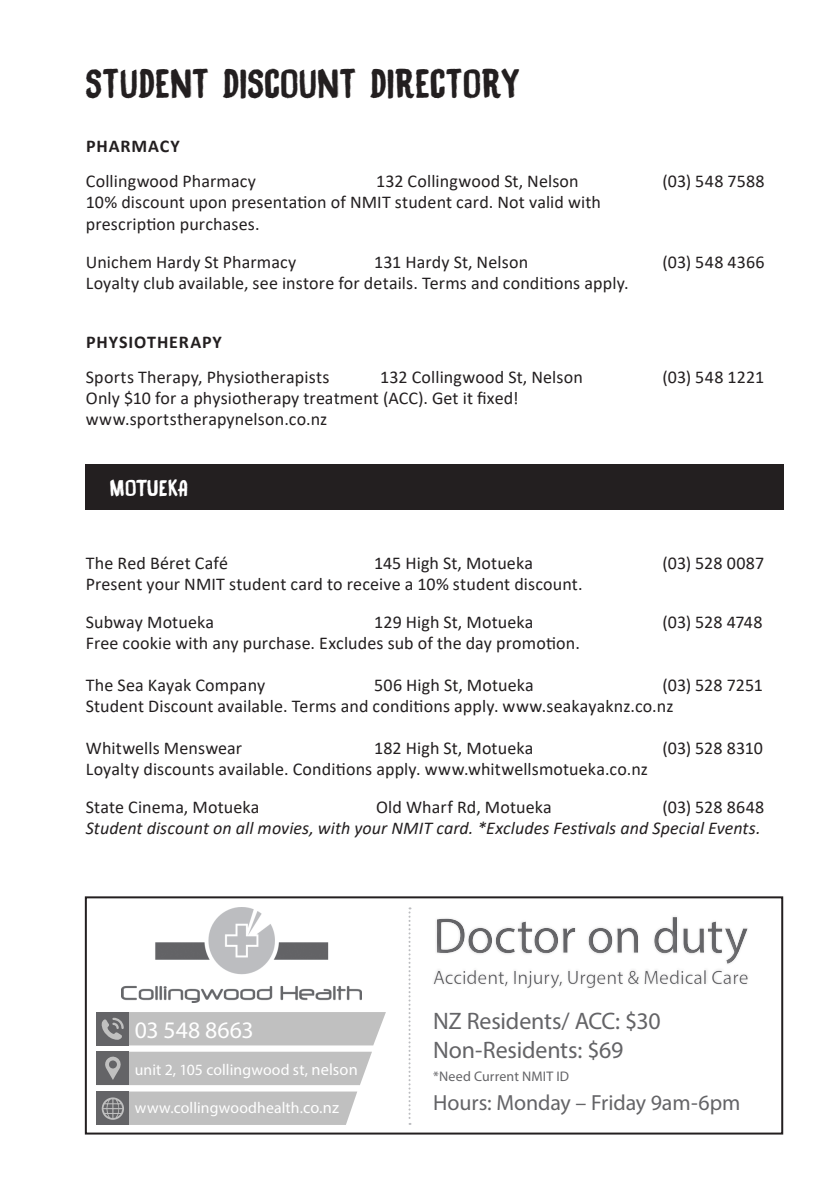
<style>
.page{position:relative;width:840px;height:1191px;background:#fff}
.page>*{position:absolute;margin:0;border:0;box-sizing:border-box;transform-origin:0 0}
.t1{font:50.2px "Myriad Pro";letter-spacing:-.01em;color:#646467}
.t2{font:35.8px "Black Bamboo";letter-spacing:-.005em;color:#231f20}
.Body_Para_2015{font:24px "Myriad Pro";letter-spacing:-.005em;color:#646467}
.Body_Para_2015-2{font:23.8px "Myriad Pro";letter-spacing:-.005em;color:#fff}
.Body_Para_2015-3{font:22px "Myriad Pro";color:#646467}
.t3{font:20px "Black Bamboo";letter-spacing:-.01em;color:#fff}
.t4{font:19.4px "Myriad Pro";color:#646467}
.t5{font:18px "Calibri";letter-spacing:.005em;color:#231f20}
.t6{font:italic 18px "Calibri";letter-spacing:.005em;color:#231f20}
.t7{font:700 18px "Calibri";letter-spacing:.05em;color:#231f20}
.Body_Para_2015-4{font:15.8px "Myriad Pro";letter-spacing:.005em;color:#fff}
.Body_Para_2015-5{font:14px "Myriad Pro";letter-spacing:.015em;color:#646467}
.s1{font-size:16.4px}
</style>
<div class="page">
<div style="left:85px;top:896px;width:697px;height:238px;border:2px solid #231f20"></div>
<img style="left:121px;top:907px;width:240px;height:95px">
<div style="left:86px;top:464px;width:697px;height:46px;background:#231f20"></div>
<svg style="left:96px;top:1012px;width:290px;height:33px;background:#b8b8b8"></svg>
<svg style="left:96px;top:1051px;width:276px;height:34px;background:#b8b8b9"></svg>
<svg style="left:96px;top:1091px;width:261px;height:34px;background:#b8b8b9"></svg>
<div style="left:434px;top:914px;width:315px;height:52px;background:#231f20;opacity:.12"></div>
<div style="left:425px;top:908px;width:313px;height:59px;background:#fff;opacity:.44"></div>
<div style="left:428px;top:965px;width:323px;height:24px;background:#fff"></div>
<svg style="left:408px;top:907px;width:2px;height:218px"></svg>
<p class="t2" style="left:85px;top:57px;width:436px">STUDENT DISCOUNT DIRECTORY</p>
<p class="t7" style="left:86px;top:133px;width:95px">PHARMACY</p>
<p class="t5" style="left:86px;top:169px;width:171px">Collingwood Pharmacy</p>
<p class="t5" style="left:376px;top:169px;width:204px">132 Collingwood St, Nelson</p>
<p class="t5" style="left:662px;top:169px;width:104px">(03) 548 7588</p>
<p class="t5" style="left:86px;top:190px;width:516px">10% discount upon presentation of NMIT student card. Not valid with</p>
<p class="t5" style="left:86px;top:211px;width:175px">prescription purchases.</p>
<p class="t5" style="left:86px;top:249px;width:212px">Unichem Hardy St Pharmacy</p>
<p class="t5" style="left:374px;top:249px;width:155px">131 Hardy St, Nelson</p>
<p class="t5" style="left:662px;top:249px;width:103px">(03) 548 4366</p>
<p class="t5" style="left:86px;top:270px;width:544px">Loyalty club available, see instore for details. Terms and conditions apply.</p>
<p class="t7" style="left:86px;top:329px;width:137px">PHYSIOTHERAPY</p>
<p class="t5" style="left:86px;top:365px;width:245px">Sports Therapy, Physiotherapists</p>
<p class="t5" style="left:380px;top:365px;width:204px">132 Collingwood St, Nelson</p>
<p class="t5" style="left:662px;top:365px;width:103px">(03) 548 1221</p>
<p class="t5" style="left:86px;top:386px;width:434px">Only $10 for a physiotherapy treatment (ACC). Get it fixed!</p>
<p class="t5" style="left:86px;top:407px;width:243px">www.sportstherapynelson.co.nz</p>
<p class="t3" style="left:110px;top:473px;width:80px">MOTUEKA</p>
<p class="t5" style="left:86px;top:551px;width:144px">The Red Béret Café</p>
<p class="t5" style="left:374px;top:551px;width:160px">145 High St, Motueka</p>
<p class="t5" style="left:662px;top:551px;width:103px">(03) 528 0087</p>
<p class="t5" style="left:86px;top:572px;width:498px">Present your NMIT student card to receive a 10% student discount.</p>
<p class="t5" style="left:86px;top:610px;width:130px">Subway Motueka</p>
<p class="t5" style="left:374px;top:610px;width:161px">129 High St, Motueka</p>
<p class="t5" style="left:662px;top:610px;width:101px">(03) 528 4748</p>
<p class="t5" style="left:86px;top:631px;width:495px">Free cookie with any purchase. Excludes sub of the day promotion.</p>
<p class="t5" style="left:86px;top:673px;width:181px">The Sea Kayak Company</p>
<p class="t5" style="left:374px;top:673px;width:161px">506 High St, Motueka</p>
<p class="t5" style="left:662px;top:673px;width:102px">(03) 528 7251</p>
<p class="t5" style="left:86px;top:694px;width:588px">Student Discount available. Terms and conditions apply. www.seakayaknz.co.nz</p>
<p class="t5" style="left:86px;top:736px;width:158px">Whitwells Menswear</p>
<p class="t5" style="left:374px;top:736px;width:161px">182 High St, Motueka</p>
<p class="t5" style="left:662px;top:736px;width:102px">(03) 528 8310</p>
<p class="t5" style="left:86px;top:757px;width:563px">Loyalty discounts available. Conditions apply. www.whitwellsmotueka.co.nz</p>
<p class="t5" style="left:86px;top:795px;width:175px">State Cinema, Motueka</p>
<p class="t5" style="left:376px;top:795px;width:177px">Old Wharf Rd, Motueka</p>
<p class="t5" style="left:662px;top:795px;width:103px">(03) 528 8648</p>
<p class="t6" style="left:86px;top:816px;width:676px">Student discount on all movies, with your NMIT card. *Excludes Festivals and Special Events.</p>
<p class="Body_Para_2015-2" style="left:135px;top:1015px;width:120px">03 548 8663</p>
<p class="Body_Para_2015-4" style="left:135px;top:1059px;width:224px">unit 2, 105 collingwood st, <span class="s1">nelson</span></p>
<p class="Body_Para_2015-4" style="left:135px;top:1098px;width:205px">www.collingwoodhealth.<span class="s1">co.nz</span></p>
<h1 class="t1" style="left:433px;top:905px;width:316px">Doctor on duty</h1>
<p class="t4" style="left:433px;top:965px;width:316px">Accident, Injury, Urgent &amp; Medical Care</p>
<p class="Body_Para_2015" style="left:433px;top:1005px;width:229px">NZ Residents/ ACC: $30</p>
<p class="Body_Para_2015" style="left:433px;top:1034px;width:191px">Non-Residents: $69</p>
<p class="Body_Para_2015-5" style="left:433px;top:1067px;width:137px">*Need Current NMIT ID</p>
<p class="Body_Para_2015-3" style="left:433px;top:1089px;width:309px">Hours: Monday – Friday 9am-6pm</p>
</div>
